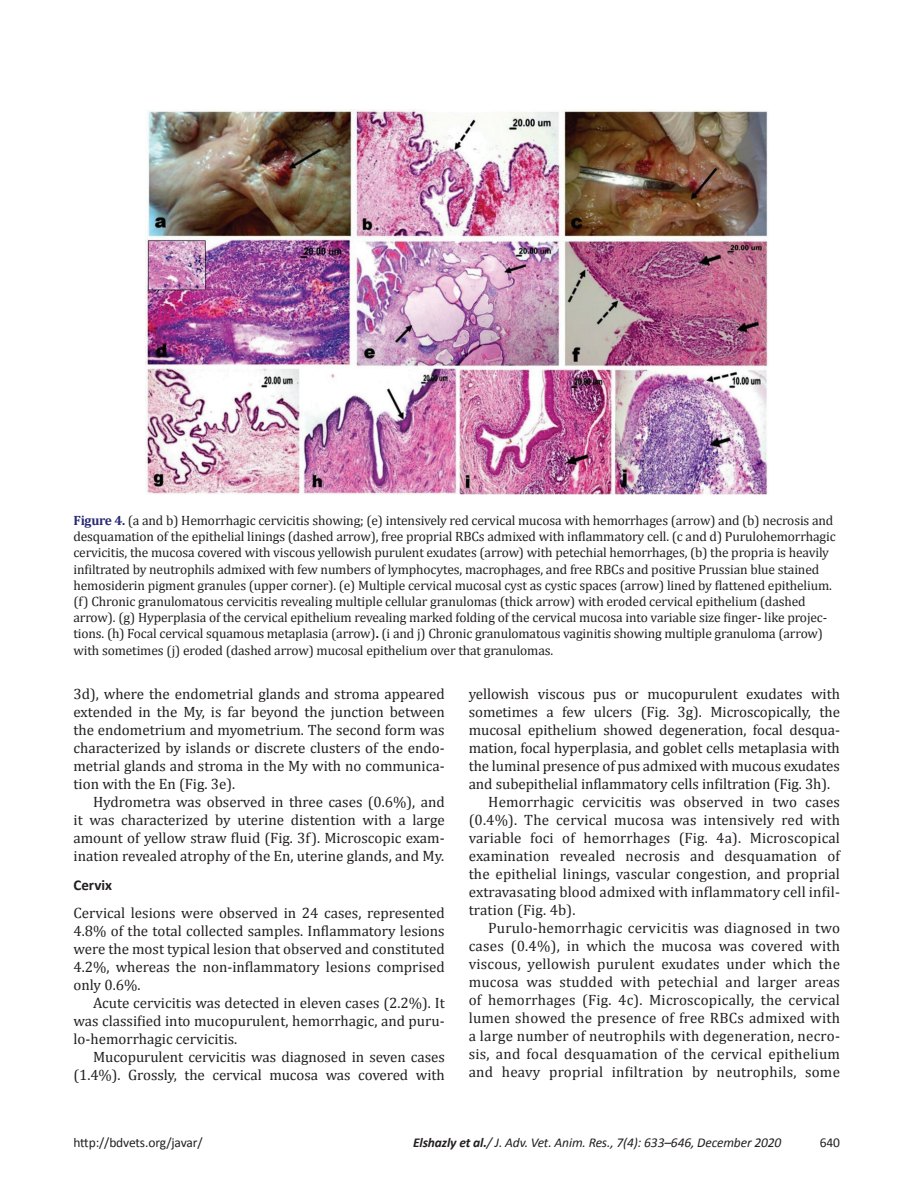
<style>
.page{position:relative;width:918px;height:1188px;background:#fff}
.page>*{position:absolute;margin:0;border:0;box-sizing:border-box;transform-origin:0 0}
.Para_Indent{font:15px/18px "Cambria";color:#231f20;text-align:justify}
.Para_1st{font:15px/18px "Cambria";color:#231f20;text-align:justify}
.Head_C{font:700 15px "Calibri";color:#231f20}
.t1{font:13.5px/16.2px "Cambria";letter-spacing:-.01em;color:#231f20}
.t2{font:italic 13.5px "Calibri";letter-spacing:-.01em;color:#231f20}
.t3{font:13.5px "Calibri";letter-spacing:-.01em;color:#231f20}
.s1{font-weight:700;color:#292a73}
.s2{font-weight:700}
</style>
<div class="page">
<img style="left:145px;top:110px;width:623px;height:384px">
<p class="t1" style="left:74px;top:512px;width:764px"><span class="s1">Figure 4.</span> (a and b) Hemorrhagic cervicitis showing; (e) intensively red cervical mucosa with hemorrhages (arrow) and (b) necrosis and desquamation of the epithelial linings (dashed arrow), free proprial RBCs admixed with inflammatory cell. (c and d) Purulohemorrhagic cervicitis, the mucosa covered with viscous yellowish purulent exudates (arrow) with petechial hemorrhages, (b) the propria is heavily infiltrated by neutrophils admixed with few numbers of lymphocytes, macrophages, and free RBCs and positive Prussian blue stained hemosiderin pigment granules (upper corner). (e) Multiple cervical mucosal cyst as cystic spaces (arrow) lined by flattened epithelium. (f) Chronic granulomatous cervicitis revealing multiple cellular granulomas (thick arrow) with eroded cervical epithelium (dashed arrow). (g) Hyperplasia of the cervical epithelium revealing marked folding of the cervical mucosa into variable size finger- like projec&shy;tions. (h) Focal cervical squamous metaplasia (arrow)<span class="s2">.</span> (i and j) Chronic granulomatous vaginitis showing multiple granuloma (arrow) with sometimes (j) eroded (dashed arrow) mucosal epithelium over that granulomas.</p>
<p class="Para_Indent" style="left:74px;top:685px;width:373px">3d), where the endometrial glands and stroma appeared extended in the My, is far beyond the junction between the endometrium and myometrium. The second form was characterized by islands or discrete clusters of the endo&shy;metrial glands and stroma in the My with no communica&shy;tion with the En (Fig. 3e).</p>
<p class="Para_Indent" style="left:74px;top:793px;width:373px;text-indent:20px">Hydrometra was observed in three cases (0.6%), and it was characterized by uterine distention with a large amount of yellow straw fluid (Fig. 3f). Microscopic exam&shy;ination revealed atrophy of the En, uterine glands, and My.</p>
<p class="Head_C" style="left:74px;top:875px;width:40px">Cervix</p>
<p class="Para_1st" style="left:74px;top:904px;width:373px">Cervical lesions were observed in 24 cases, represented 4.8% of the total collected samples. Inflammatory lesions were the most typical lesion that observed and constituted 4.2%, whereas the non-inflammatory lesions comprised only 0.6%.</p>
<p class="Para_Indent" style="left:74px;top:994px;width:373px;text-indent:20px">Acute cervicitis was detected in eleven cases (2.2%). It was classified into mucopurulent, hemorrhagic, and puru&shy;lo-hemorrhagic cervicitis.</p>
<p class="Para_Indent" style="left:74px;top:1048px;width:373px;text-align:right">Mucopurulent cervicitis was diagnosed in seven cases (1.4%). Grossly, the cervical mucosa was covered with</p>
<p class="Para_Indent" style="left:469px;top:685px;width:373px">yellowish viscous pus or mucopurulent exudates with sometimes a few ulcers (Fig. 3g). Microscopically, the mucosal epithelium showed degeneration, focal desqua&shy;mation, focal hyperplasia, and goblet cells metaplasia with the luminal presence of pus admixed with mucous exudates and subepithelial inflammatory cells infiltration (Fig. 3h).</p>
<p class="Para_Indent" style="left:469px;top:793px;width:373px;text-indent:20px">Hemorrhagic cervicitis was observed in two cases (0.4%). The cervical mucosa was intensively red with variable foci of hemorrhages (Fig. 4a). Microscopical examination revealed necrosis and desquamation of the epithelial linings, vascular congestion, and proprial extravasating blood admixed with inflammatory cell infil&shy;tration (Fig. 4b).</p>
<p class="Para_Indent" style="left:469px;top:919px;width:373px;text-indent:20px">Purulo-hemorrhagic cervicitis was diagnosed in two cases (0.4%), in which the mucosa was covered with viscous, yellowish purulent exudates under which the mucosa was studded with petechial and larger areas of hemorrhages (Fig. 4c). Microscopically, the cervical lumen showed the presence of free RBCs admixed with a large number of neutrophils with degeneration, necro&shy;sis, and focal desquamation of the cervical epithelium and heavy proprial infiltration by neutrophils, some</p>
<p class="t3" style="left:74px;top:1134px;width:131px">http://bdvets.org/javar/</p>
<p class="t2" style="left:413px;top:1134px;width:370px"><span class="s2">Elshazly et al.</span>/ J. Adv. Vet. Anim. Res., 7(4): 633–646, December 2020</p>
<p class="t3" style="left:820px;top:1134px;width:22px">640</p>
</div>
